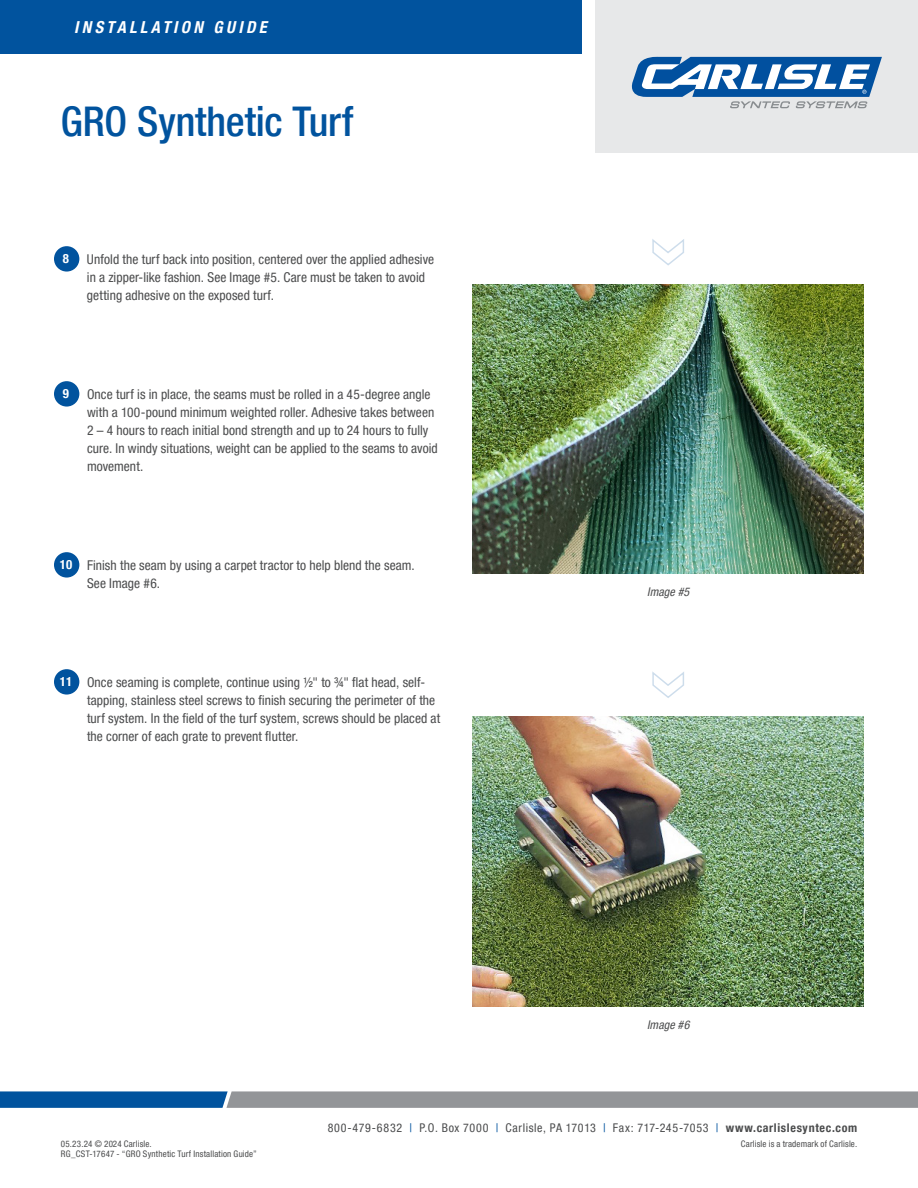
<style>
.page{position:relative;width:918px;height:1188px;background:#fff}
.page>*{position:absolute;margin:0;border:0;box-sizing:border-box;transform-origin:0 0}
.Body_Text{font:500 condensed 40.95px "Helvetica Neue LT Pro";letter-spacing:-.005em;color:#01539e}
.t1{font:italic 700 condensed 16.5px "Helvetica Neue LT Pro";letter-spacing:.2em;color:#fff}
.t2{font:condensed 13.5px/18px "Helvetica Neue LT Pro";letter-spacing:.005em;color:#4b4c4d}
.t3{font:700 condensed 12.75px "Helvetica Neue LT Pro";color:#fff}
.t4{font:condensed 12px "Helvetica Neue LT Pro";letter-spacing:.05em;color:#4b4c4d}
.t5{font:italic condensed 12px "Helvetica Neue LT Pro";letter-spacing:.01em;color:#4b4c4d}
.t6{font:condensed 9px "Helvetica Neue LT Pro";letter-spacing:.02em;color:#4b4c4d}
.s1{color:#01539e}
.s2{font-weight:700}
</style>
<div class="page">
<div style="left:0;top:0;width:582px;height:53px;background:#01539e"></div>
<div style="left:595px;top:0;width:323px;height:153px;background:#e7e8e9"></div>
<svg style="left:0;top:1091px;width:918px;height:17px;background:#74899d"></svg>
<svg style="left:632px;top:57px;width:250px;height:51px"></svg>
<svg style="left:652px;top:671px;width:32px;height:27px"></svg>
<svg style="left:652px;top:239px;width:32px;height:27px"></svg>
<div style="left:54px;top:246px;width:25px;height:26px;background:#01539e;border-radius:50%"></div>
<div style="left:54px;top:381px;width:25px;height:26px;background:#01539e;border-radius:50%"></div>
<div style="left:54px;top:552px;width:25px;height:26px;background:#01539e;border-radius:50%"></div>
<div style="left:54px;top:669px;width:25px;height:26px;background:#01539e;border-radius:50%"></div>
<img style="left:472px;top:717px;width:392px;height:289px">
<img style="left:472px;top:284px;width:392px;height:289px">
<p class="t1" style="left:74px;top:18px;width:194px">INSTALLATION GUIDE</p>
<p class="Body_Text" style="left:61px;top:96px;width:294px">GRO Synthetic Turf</p>
<p class="t3" style="left:63px;top:251px;width:8px">8</p>
<p class="t2" style="left:87px;top:250px;width:349px">Unfold the turf back into position, centered over the applied adhesive in a zipper-like fashion. See Image #5. Care must be taken to avoid getting adhesive on the exposed turf.</p>
<p class="t3" style="left:63px;top:386px;width:8px">9</p>
<p class="t2" style="left:87px;top:385px;width:352px">Once turf is in place, the seams must be rolled in a 45-degree angle with a 100-pound minimum weighted roller. Adhesive takes between 2 – 4 hours to reach initial bond strength and up to 24 hours to fully cure. In windy situations, weight can be applied to the seams to avoid movement.</p>
<p class="t3" style="left:60px;top:557px;width:14px">10</p>
<p class="t2" style="left:87px;top:556px;width:329px">Finish the seam by using a carpet tractor to help blend the seam.<br>See Image #6.</p>
<p class="t3" style="left:60px;top:674px;width:14px">11</p>
<p class="t2" style="left:87px;top:673px;width:355px">Once seaming is complete, continue using ½" to ¾" flat head, self&shy;tapping, stainless steel screws to finish securing the perimeter of the turf system. In the field of the turf system, screws should be placed at the corner of each grate to prevent flutter.</p>
<p class="t5" style="left:647px;top:584px;width:44px">Image #5</p>
<p class="t5" style="left:647px;top:1018px;width:44px">Image #6</p>
<p class="t6" style="left:61px;top:1138px;width:93px">05.23.24 © 2024 Carlisle.</p>
<p class="t6" style="left:61px;top:1149px;width:198px">RG_CST-17647 - “GRO Synthetic Turf Installation Guide”</p>
<p class="t4" style="left:328px;top:1121px;width:531px">800-479-6832 <span class="s1">|</span> P.O. Box 7000 <span class="s1">|</span> Carlisle, PA 17013 <span class="s1">|</span> Fax: 717-245-7053 <span class="s1">|</span> <span class="s2">www.carlislesyntec.com</span></p>
<p class="t6" style="left:741px;top:1138px;width:118px">Carlisle is a trademark of Carlisle.</p>
</div>
